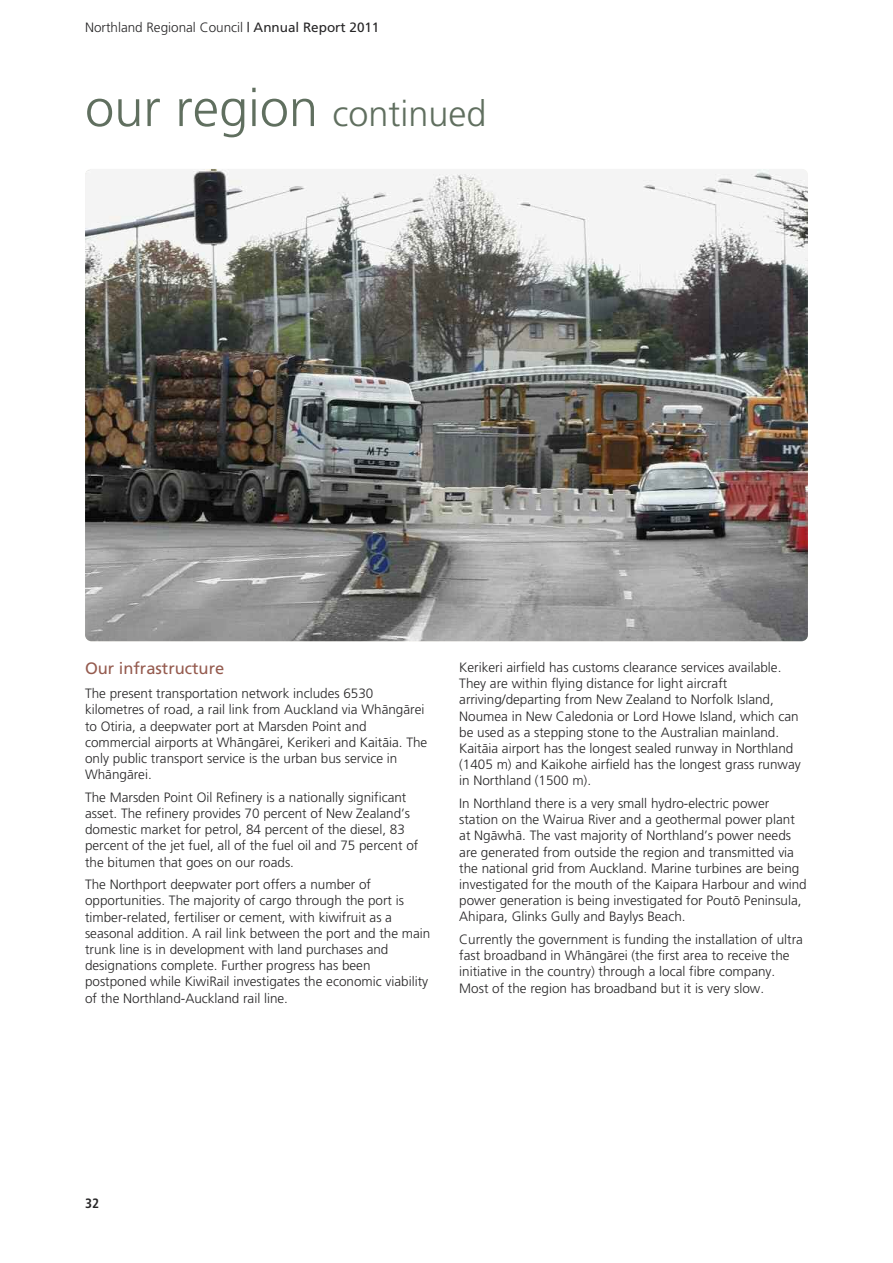
<style>
.page{position:relative;width:893px;height:1263px;background:#fff}
.page>*{position:absolute;margin:0;border:0;box-sizing:border-box;transform-origin:0 0}
.t1{font:300 52.5px "Frutiger Maori";color:#606f5f}
.t2{font:16.5px "Frutiger Maori";color:#955b4f}
.t3{font:300 13.5px/16.2px "Frutiger Maori";color:#272627}
.t4{font:700 condensed 13.5px "Frutiger Maori";color:#272627}
.s1{font-weight:400}
.s2{font-size:36px}
</style>
<div class="page">
<img style="left:85px;top:169px;width:723px;height:472px;border-radius:6px">
<p class="t3" style="left:85px;top:20px;width:296px">Northland Regional Council <span class="s1">| Annual Report 2011</span></p>
<h1 class="t1" style="left:85px;top:87px;width:403px">our region <span class="s2">continued</span></h1>
<p class="t2" style="left:85px;top:662px;width:141px">Our infrastructure</p>
<p class="t3" style="left:85px;top:686px;width:344px">The present transportation network includes 6530 kilometres of road, a rail link from Auckland via Whängärei to Otiria, a deepwater port at Marsden Point and commercial airports at Whängärei, Kerikeri and Kaitäia. The only public transport service is the urban bus service in Whängärei.</p>
<p class="t3" style="left:85px;top:790px;width:335px">The Marsden Point Oil Refinery is a nationally significant asset. The refinery provides 70 percent of New Zealand’s domestic market for petrol, 84 percent of the diesel, 83 percent of the jet fuel, all of the fuel oil and 75 percent of the bitumen that goes on our roads.</p>
<p class="t3" style="left:85px;top:877px;width:347px">The Northport deepwater port offers a number of opportunities. The majority of cargo through the port is timber-related, fertiliser or cement, with kiwifruit as a seasonal addition. A rail link between the port and the main trunk line is in development with land purchases and designations complete. Further progress has been postponed while KiwiRail investigates the economic viability of the Northland-Auckland rail line.</p>
<p class="t3" style="left:459px;top:660px;width:343px">Kerikeri airfield has customs clearance services available.<br>They are within flying distance for light aircraft arriving/departing from New Zealand to Norfolk Island, Noumea in New Caledonia or Lord Howe Island, which can be used as a stepping stone to the Australian mainland.<br>Kaitäia airport has the longest sealed runway in Northland (1405 m) and Kaikohe airfield has the longest grass runway in Northland (1500 m).</p>
<p class="t3" style="left:459px;top:796px;width:349px">In Northland there is a very small hydro-electric power station on the Wairua River and a geothermal power plant at Ngäwhä. The vast majority of Northland’s power needs are generated from outside the region and transmitted via the national grid from Auckland. Marine turbines are being investigated for the mouth of the Kaipara Harbour and wind power generation is being investigated for Poutö Peninsula, Ahipara, Glinks Gully and Baylys Beach.</p>
<p class="t3" style="left:459px;top:932px;width:345px">Currently the government is funding the installation of ultra fast broadband in Whängärei (the first area to receive the initiative in the country) through a local fibre company.<br>Most of the region has broadband but it is very slow.</p>
<p class="t4" style="left:85px;top:1198px;width:16px">32</p>
</div>
